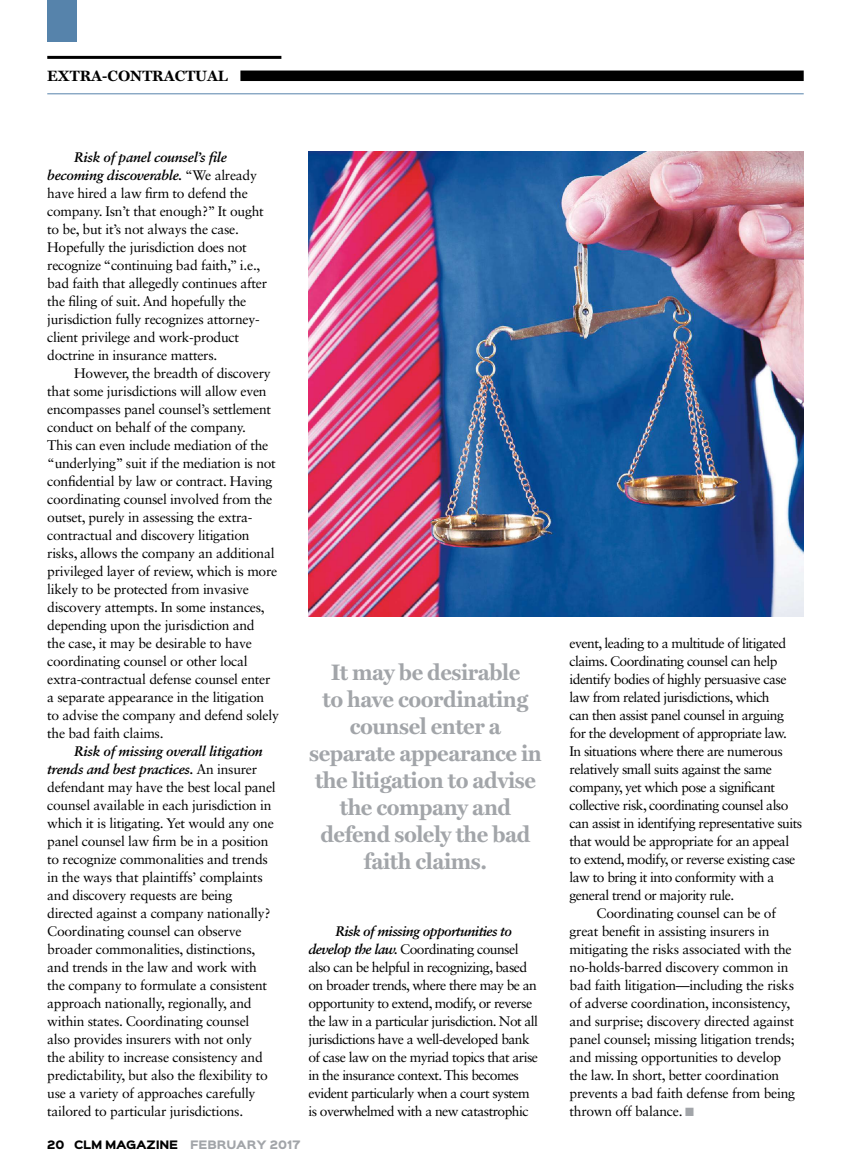
<style>
.page{position:relative;width:851px;height:1175px;background:#fff}
.page>*{position:absolute;margin:0;border:0;box-sizing:border-box;transform-origin:0 0}
.t1{font:700 22.5px/27px "Miller Text";letter-spacing:-.02em;color:#a2a5a9;text-align:center}
.t2{font:700 15px "Miller Text";color:#000}
.t3{font:13.8px "Sabon LT Std";letter-spacing:-.02em;color:#000}
.t4{font:13.8px/18px "Sabon LT Std";letter-spacing:-.04em;color:#000}
.t5{font:italic 700 13.8px "Sabon LT Std";letter-spacing:-.02em;color:#000}
.t6{font:900 10.5px "Sinkin Sans 800";letter-spacing:-.01em;color:#000}
.s1{font-weight:400;font-style:normal}
.s2{color:#a2a5a9}
.s3{font-weight:700;font-style:italic}
.s4{font-family:"European Pi Three";color:#a2a5a9}
</style>
<div class="page">
<img style="left:308px;top:151px;width:495px;height:465px">
<div style="left:240px;top:70px;width:563px;height:11px;background:#000"></div>
<hr style="left:47px;top:94px;width:756px;height:1px;background:#5683ab">
<hr style="left:47px;top:56px;width:234px;height:3px;background:#000">
<div style="left:47px;top:0;width:29px;height:42px;background:#5683ab"></div>
<p class="t2" style="left:47px;top:71px;width:182px">EXTRA-CONTRACTUAL</p>
<p class="t5" style="left:74px;top:151px;width:154px">Risk of panel counsel’s file</p>
<p class="t5" style="left:47px;top:169px;width:211px">becoming discoverable. <span class="s1">“We already</span></p>
<p class="t3" style="left:47px;top:187px;width:202px">have hired a law firm to defend the</p>
<p class="t3" style="left:47px;top:205px;width:218px">company. Isn’t that enough?” It ought</p>
<p class="t3" style="left:47px;top:223px;width:193px">to be, but it’s not always the case.</p>
<p class="t3" style="left:47px;top:241px;width:201px">Hopefully the jurisdiction does not</p>
<p class="t3" style="left:47px;top:259px;width:215px">recognize “continuing bad faith,” i.e.,</p>
<p class="t3" style="left:47px;top:277px;width:221px">bad faith that allegedly continues after</p>
<p class="t3" style="left:47px;top:295px;width:200px">the filing of suit. And hopefully the</p>
<p class="t3" style="left:47px;top:313px;width:214px">jurisdiction fully recognizes attorney-</p>
<p class="t3" style="left:47px;top:331px;width:193px">client privilege and work-product</p>
<p class="t3" style="left:47px;top:349px;width:172px">doctrine in insurance matters.</p>
<p class="t3" style="left:74px;top:367px;width:198px">However, the breadth of discovery</p>
<p class="t3" style="left:47px;top:385px;width:221px">that some jurisdictions will allow even</p>
<p class="t3" style="left:47px;top:403px;width:225px">encompasses panel counsel’s settlement</p>
<p class="t3" style="left:47px;top:421px;width:200px">conduct on behalf of the company.</p>
<p class="t3" style="left:47px;top:439px;width:223px">This can even include mediation of the</p>
<p class="t3" style="left:47px;top:457px;width:230px">“underlying” suit if the mediation is not</p>
<p class="t3" style="left:47px;top:475px;width:227px">confidential by law or contract. Having</p>
<p class="t3" style="left:47px;top:493px;width:226px">coordinating counsel involved from the</p>
<p class="t3" style="left:47px;top:511px;width:207px">outset, purely in assessing the extra-</p>
<p class="t3" style="left:47px;top:529px;width:204px">contractual and discovery litigation</p>
<p class="t3" style="left:47px;top:547px;width:229px">risks, allows the company an additional</p>
<p class="t3" style="left:47px;top:565px;width:231px">privileged layer of review, which is more</p>
<p class="t3" style="left:47px;top:583px;width:203px">likely to be protected from invasive</p>
<p class="t3" style="left:47px;top:601px;width:219px">discovery attempts. In some instances,</p>
<p class="t3" style="left:47px;top:619px;width:209px">depending upon the jurisdiction and</p>
<p class="t3" style="left:47px;top:637px;width:206px">the case, it may be desirable to have</p>
<p class="t3" style="left:47px;top:655px;width:202px">coordinating counsel or other local</p>
<p class="t3" style="left:47px;top:673px;width:225px">extra-contractual defense counsel enter</p>
<p class="t3" style="left:47px;top:691px;width:218px">a separate appearance in the litigation</p>
<p class="t3" style="left:47px;top:709px;width:233px">to advise the company and defend solely</p>
<p class="t3" style="left:47px;top:727px;width:118px">the bad faith claims.</p>
<p class="t5" style="left:74px;top:745px;width:190px">Risk of missing overall litigation</p>
<p class="t5" style="left:47px;top:763px;width:211px">trends and best practices. <span class="s1">An insurer</span></p>
<p class="t3" style="left:47px;top:781px;width:230px">defendant may have the best local panel</p>
<p class="t3" style="left:47px;top:799px;width:226px">counsel available in each jurisdiction in</p>
<p class="t3" style="left:47px;top:817px;width:228px">which it is litigating. Yet would any one</p>
<p class="t3" style="left:47px;top:835px;width:223px">panel counsel law firm be in a position</p>
<p class="t3" style="left:47px;top:853px;width:222px">to recognize commonalities and trends</p>
<p class="t3" style="left:47px;top:871px;width:217px">in the ways that plaintiffs’ complaints</p>
<p class="t3" style="left:47px;top:889px;width:186px">and discovery requests are being</p>
<p class="t3" style="left:47px;top:907px;width:225px">directed against a company nationally?</p>
<p class="t3" style="left:47px;top:925px;width:196px">Coordinating counsel can observe</p>
<p class="t3" style="left:47px;top:943px;width:209px">broader commonalities, distinctions,</p>
<p class="t3" style="left:47px;top:961px;width:211px">and trends in the law and work with</p>
<p class="t3" style="left:47px;top:979px;width:221px">the company to formulate a consistent</p>
<p class="t3" style="left:47px;top:997px;width:206px">approach nationally, regionally, and</p>
<p class="t3" style="left:47px;top:1015px;width:204px">within states. Coordinating counsel</p>
<p class="t3" style="left:47px;top:1033px;width:206px">also provides insurers with not only</p>
<p class="t3" style="left:47px;top:1051px;width:217px">the ability to increase consistency and</p>
<p class="t3" style="left:47px;top:1069px;width:222px">predictability, but also the flexibility to</p>
<p class="t3" style="left:47px;top:1087px;width:210px">use a variety of approaches carefully</p>
<p class="t3" style="left:47px;top:1105px;width:197px">tailored to particular jurisdictions.</p>
<p class="t6" style="left:47px;top:1140px;width:254px">20 CLM MAGAZINE <span class="s2">FEBRUARY 2017</span></p>
<p class="t1" style="left:309px;top:661px;width:234px">It may be desirable<br>to have coordinating counsel enter a separate appearance in the litigation to advise the company and defend solely the bad faith claims.</p>
<p class="t4" style="left:308px;top:923px;width:231px;text-indent:27px"><span class="s3">Risk of missing opportunities to develop the law.</span> Coordinating counsel also can be helpful in recognizing, based on broader trends, where there may be an opportunity to extend, modify, or reverse the law in a particular jurisdiction. Not all jurisdictions have a well-developed bank of case law on the myriad topics that arise in the insurance context. This becomes evident particularly when a court system is overwhelmed with a new catastrophic</p>
<p class="t4" style="left:569px;top:635px;width:218px">event, leading to a multitude of litigated</p>
<p class="t4" style="left:569px;top:653px;width:209px">claims. Coordinating counsel can help</p>
<p class="t4" style="left:569px;top:671px;width:218px">identify bodies of highly persuasive case</p>
<p class="t4" style="left:569px;top:689px;width:202px">law from related jurisdictions, which</p>
<p class="t4" style="left:569px;top:707px;width:216px">can then assist panel counsel in arguing</p>
<p class="t4" style="left:569px;top:725px;width:219px">for the development of appropriate law.</p>
<p class="t4" style="left:569px;top:743px;width:215px">In situations where there are numerous</p>
<p class="t4" style="left:569px;top:761px;width:204px">relatively small suits against the same</p>
<p class="t4" style="left:569px;top:779px;width:207px">company, yet which pose a significant</p>
<p class="t4" style="left:569px;top:797px;width:220px">collective risk, coordinating counsel also</p>
<p class="t4" style="left:569px;top:815px;width:234px">can assist in identifying representative suits</p>
<p class="t4" style="left:569px;top:833px;width:221px">that would be appropriate for an appeal</p>
<p class="t4" style="left:569px;top:851px;width:227px">to extend, modify, or reverse existing case</p>
<p class="t4" style="left:569px;top:869px;width:206px">law to bring it into conformity with a</p>
<p class="t4" style="left:569px;top:887px;width:166px">general trend or majority rule.</p>
<p class="t3" style="left:596px;top:907px;width:181px">Coordinating counsel can be of</p>
<p class="t3" style="left:569px;top:925px;width:201px">great benefit in assisting insurers in</p>
<p class="t3" style="left:569px;top:943px;width:223px">mitigating the risks associated with the</p>
<p class="t3" style="left:569px;top:961px;width:220px">no-holds-barred discovery common in</p>
<p class="t3" style="left:569px;top:979px;width:226px">bad faith litigation—including the risks</p>
<p class="t3" style="left:569px;top:997px;width:222px">of adverse coordination, inconsistency,</p>
<p class="t3" style="left:569px;top:1015px;width:226px">and surprise; discovery directed against</p>
<p class="t3" style="left:569px;top:1033px;width:226px">panel counsel; missing litigation trends;</p>
<p class="t3" style="left:569px;top:1051px;width:213px">and missing opportunities to develop</p>
<p class="t3" style="left:569px;top:1069px;width:211px">the law. In short, better coordination</p>
<p class="t3" style="left:569px;top:1087px;width:227px">prevents a bad faith defense from being</p>
<p class="t3" style="left:569px;top:1105px;width:126px">thrown off balance. <span class="s4">K</span></p>
</div>
